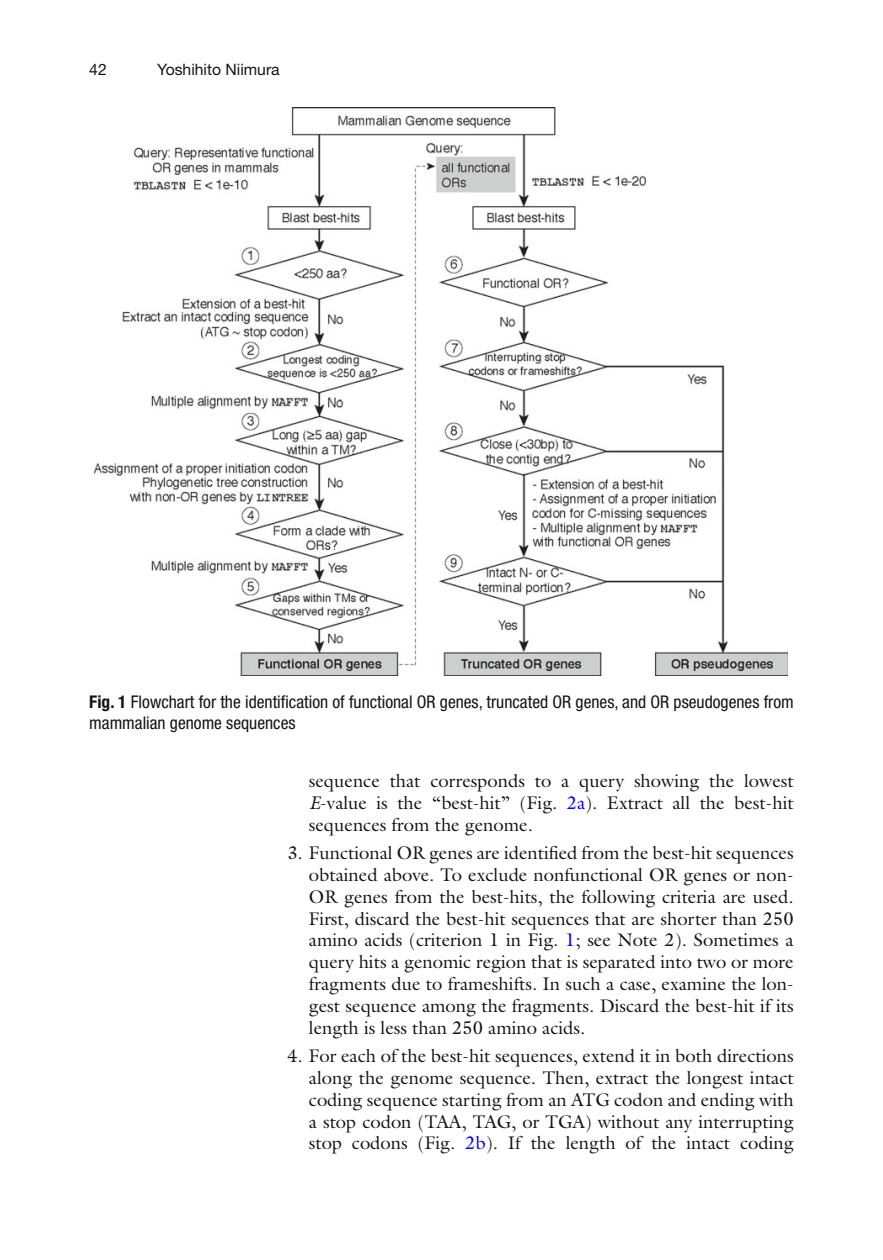
<style>
.page{position:relative;width:883px;height:1260px;background:#fff}
.page>*{position:absolute;margin:0;border:0;box-sizing:border-box;transform-origin:0 0}
.t1{font:18.38px/21.9px "Galliard";color:#131413;text-align:justify}
.t2{font:condensed 17.5px/21px "Helvetica Neue";color:#131413}
.t3{font:15.75px "Helvetica Neue";color:#131413}
.s1{font-weight:700}
.s2{font-style:italic}
.s3{color:#00f}
</style>
<div class="page">
<img style="left:95px;top:107px;width:693px;height:568px">
<p class="t3" style="left:89px;top:64px;width:19px">42</p>
<p class="t3" style="left:157px;top:64px;width:124px">Yoshihito Niimura</p>
<p class="t2" style="left:89px;top:693px;width:706px"><span class="s1">Fig. 1</span> Flowchart for the identi fi cation of functional OR genes, truncated OR genes, and OR pseudogenes from mammalian genome sequences</p>
<p class="t1" style="left:309px;top:772px;width:486px">sequence that corresponds to a query showing the lowest <span class="s2">E</span>-value is the “best-hit” (Fig. <span class="s3">2a</span>). Extract all the best-hit sequences from the genome.</p>
<p class="t1" style="left:309px;top:844px;width:486px;text-indent:-22px">3. Functional OR genes are identi fi ed from the best-hit sequences obtained above. To exclude nonfunctional OR genes or non-OR genes from the best-hits, the following criteria are used.<br>First, discard the best-hit sequences that are shorter than 250 amino acids (criterion 1 in Fig. <span class="s3">1</span>; see Note 2 ). Sometimes a query hits a genomic region that is separated into two or more fragments due to frameshifts. In such a case, examine the lon&shy;gest sequence among the fragments. Discard the best-hit if its length is less than 250 amino acids.</p>
<p class="t1" style="left:309px;top:1047px;width:486px;text-indent:-22px">4. For each of the best-hit sequences, extend it in both directions along the genome sequence. Then, extract the longest intact coding sequence starting from an ATG codon and ending with a stop codon (TAA, TAG, or TGA) without any interrupting stop codons (Fig. <span class="s3">2b</span>). If the length of the intact coding</p>
</div>
